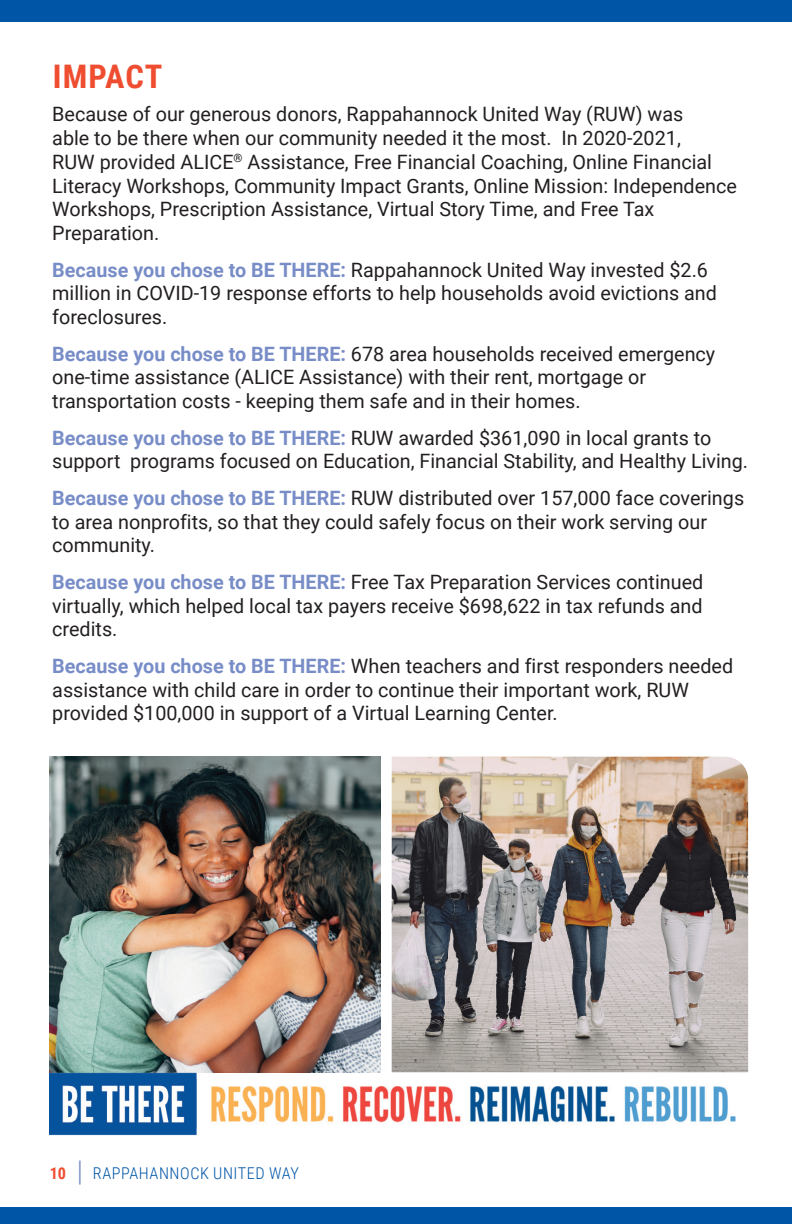
<style>
.page{position:relative;width:792px;height:1224px;background:#fff}
.page>*{position:absolute;margin:0;border:0;box-sizing:border-box;transform-origin:0 0}
.t1{font:700 32.4px "Roboto Condensed";letter-spacing:.025em;color:#ef4d30}
.t2{font:19.8px/23.8px "Roboto";color:#231f20}
.t3{font:300 16.2px "Roboto Condensed";letter-spacing:.035em;color:#0155a7}
.s1{font-weight:700;color:#788dc7}
.s2{font-weight:700;color:#ef4d30}
.s3{font-size:28.4px;color:#788dc7}
</style>
<div class="page">
<div style="left:0;top:0;width:792px;height:21px;background:#0155a7"></div>
<div style="left:0;top:1207px;width:792px;height:17px;background:#0155a7"></div>
<img style="left:50px;top:757px;width:330px;height:258px">
<img style="left:50px;top:1015px;width:698px;height:121px">
<img style="left:392px;top:757px;width:356px;height:315px">
<p class="t1" style="left:53px;top:54px;width:111px">IMPACT</p>
<p class="t2" style="left:52px;top:102px;width:686px">Because of our generous donors, Rappahannock United Way (RUW) was<br>able to be there when our community needed it the most. In 2020-2021,<br>RUW provided ALICE<sup>®</sup> Assistance, Free Financial Coaching, Online Financial Literacy Workshops, Community Impact Grants, Online Mission: Independence Workshops, Prescription Assistance, Virtual Story Time, and Free Tax Preparation.</p>
<p class="t2" style="left:52px;top:257px;width:666px"><span class="s1">Because you chose to BE THERE:</span> Rappahannock United Way invested $2.6 million in COVID-19 response efforts to help households avoid evictions and foreclosures.</p>
<p class="t2" style="left:52px;top:341px;width:665px"><span class="s1">Because you chose to BE THERE:</span> 678 area households received emergency one-time assistance (ALICE Assistance) with their rent, mortgage or transportation costs - keeping them safe and in their homes.</p>
<p class="t2" style="left:52px;top:425px;width:697px"><span class="s1">Because you chose to BE THERE:</span> RUW awarded $361,090 in local grants to support programs focused on Education, Financial Stability, and Healthy Living.</p>
<p class="t2" style="left:52px;top:485px;width:693px"><span class="s1">Because you chose to BE THERE:</span> RUW distributed over 157,000 face coverings to area nonprofits, so that they could safely focus on their work serving our community.</p>
<p class="t2" style="left:52px;top:569px;width:653px;text-align:justify"><span class="s1">Because you chose to BE THERE:</span> Free Tax Preparation Services continued virtually, which helped local tax payers receive $698,622 in tax refunds and credits.</p>
<p class="t2" style="left:52px;top:653px;width:683px"><span class="s1">Because you chose to BE THERE:</span> When teachers and first responders needed assistance with child care in order to continue their important work, RUW provided $100,000 in support of a Virtual Learning Center.</p>
<p class="t3" style="left:50px;top:1162px;width:251px"><span class="s2">10</span> <span class="s3">|</span> RAPPAHANNOCK UNITED WAY</p>
</div>
